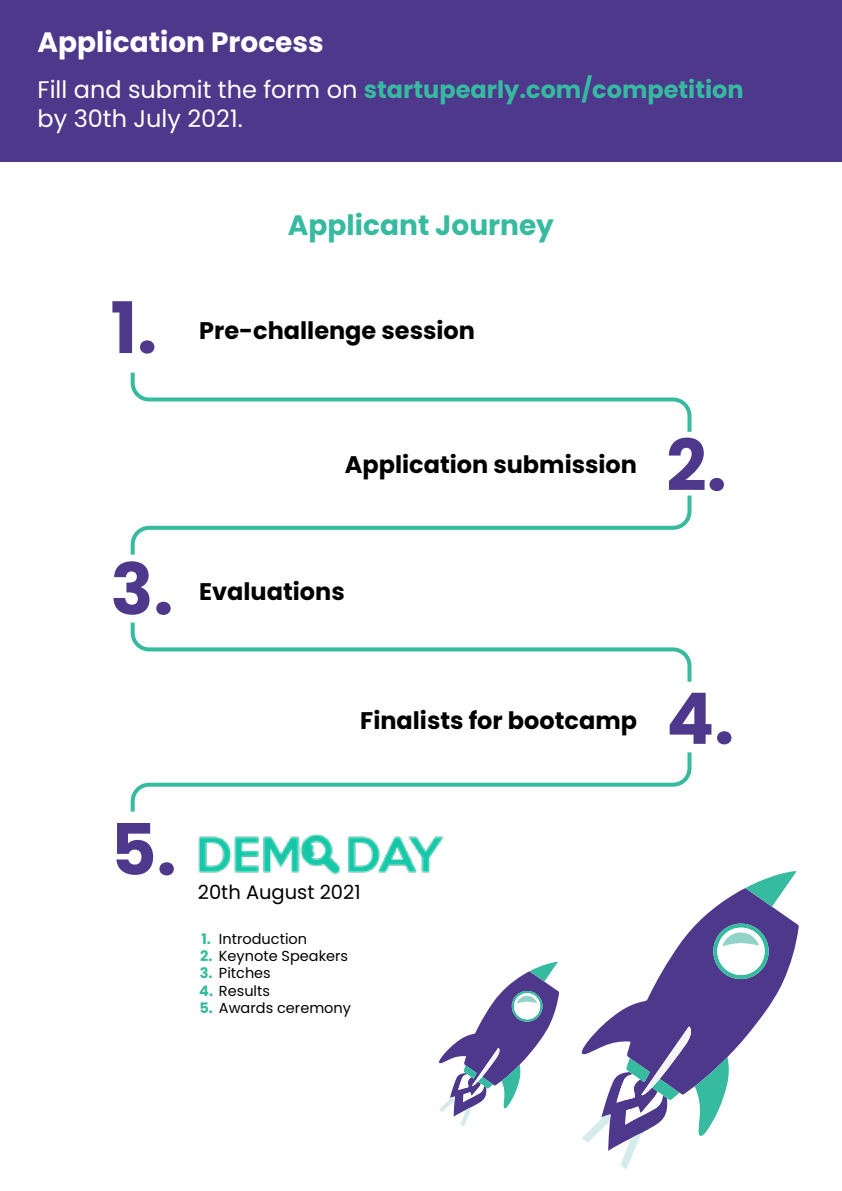
<style>
.page{position:relative;width:842px;height:1191px;background:#fff}
.page>*{position:absolute;margin:0;border:0;box-sizing:border-box;transform-origin:0 0}
.t1{font:700 71px "Poppins";color:#4e388c}
.t2{font:700 28px "Poppins";color:#fff}
.t3{font:700 28px "Poppins";color:#36baa0}
.t4{font:700 24px "Poppins";color:#000}
.t5{font:24px/28.8px "Poppins";color:#fff}
.t6{font:19.4px "Poppins";color:#000}
.t7{font:14.6px "Poppins";color:#000}
.t8{font:700 14.6px "Poppins";color:#36baa0}
.s1{font-weight:700;color:#36baa0}
</style>
<div class="page">
<svg style="left:439px;top:961px;width:120px;height:166px"></svg>
<svg style="left:581px;top:888px;width:218px;height:168px"></svg>
<svg style="left:745px;top:871px;width:51px;height:35px"></svg>
<svg style="left:582px;top:1026px;width:147px;height:143px"></svg>
<svg style="left:709px;top:919px;width:63px;height:64px"></svg>
<div style="left:0;top:0;width:842px;height:162px;background:#4e388c"></div>
<svg style="left:130px;top:372px;width:562px;height:60px"></svg>
<svg style="left:130px;top:495px;width:562px;height:60px"></svg>
<svg style="left:130px;top:752px;width:562px;height:60px"></svg>
<svg style="left:130px;top:622px;width:562px;height:60px"></svg>
<img style="left:198px;top:833px;width:246px;height:42px">
<p class="t2" style="left:38px;top:25px;width:288px">Application Process</p>
<p class="t5" style="left:38px;top:75px;width:707px">Fill and submit the form on <span class="s1">startupearly.com/competition </span>by 30th July 2021.</p>
<h1 class="t1" style="left:110px;top:287px;width:48px">1.</h1>
<p class="t3" style="left:288px;top:209px;width:267px">Applicant Journey</p>
<p class="t4" style="left:199px;top:316px;width:277px">Pre-challenge session</p>
<p class="t4" style="left:345px;top:450px;width:294px">Application submission</p>
<h1 class="t1" style="left:110px;top:548px;width:64px">3.</h1>
<p class="t4" style="left:199px;top:578px;width:147px">Evaluations</p>
<p class="t4" style="left:360px;top:707px;width:278px">Finalists for bootcamp</p>
<h1 class="t1" style="left:110px;top:809px;width:68px">5.</h1>
<p class="t6" style="left:198px;top:881px;width:164px">20th August 2021</p>
<p class="t7" style="left:219px;top:930px;width:90px">Introduction</p>
<p class="t7" style="left:200px;top:947px;width:150px"><span class="s1">2.</span> Keynote Speakers</p>
<p class="t7" style="left:200px;top:964px;width:73px"><span class="s1">3.</span> Pitches</p>
<p class="t7" style="left:199px;top:982px;width:72px"><span class="s1">4.</span> Results</p>
<p class="t7" style="left:200px;top:999px;width:153px"><span class="s1">5.</span> Awards ceremony</p>
<p class="t8" style="left:201px;top:930px;width:11px">1.</p>
<h1 class="t1" style="left:666px;top:424px;width:62px">2.</h1>
<h1 class="t1" style="left:666px;top:678px;width:70px">4.</h1>
</div>
